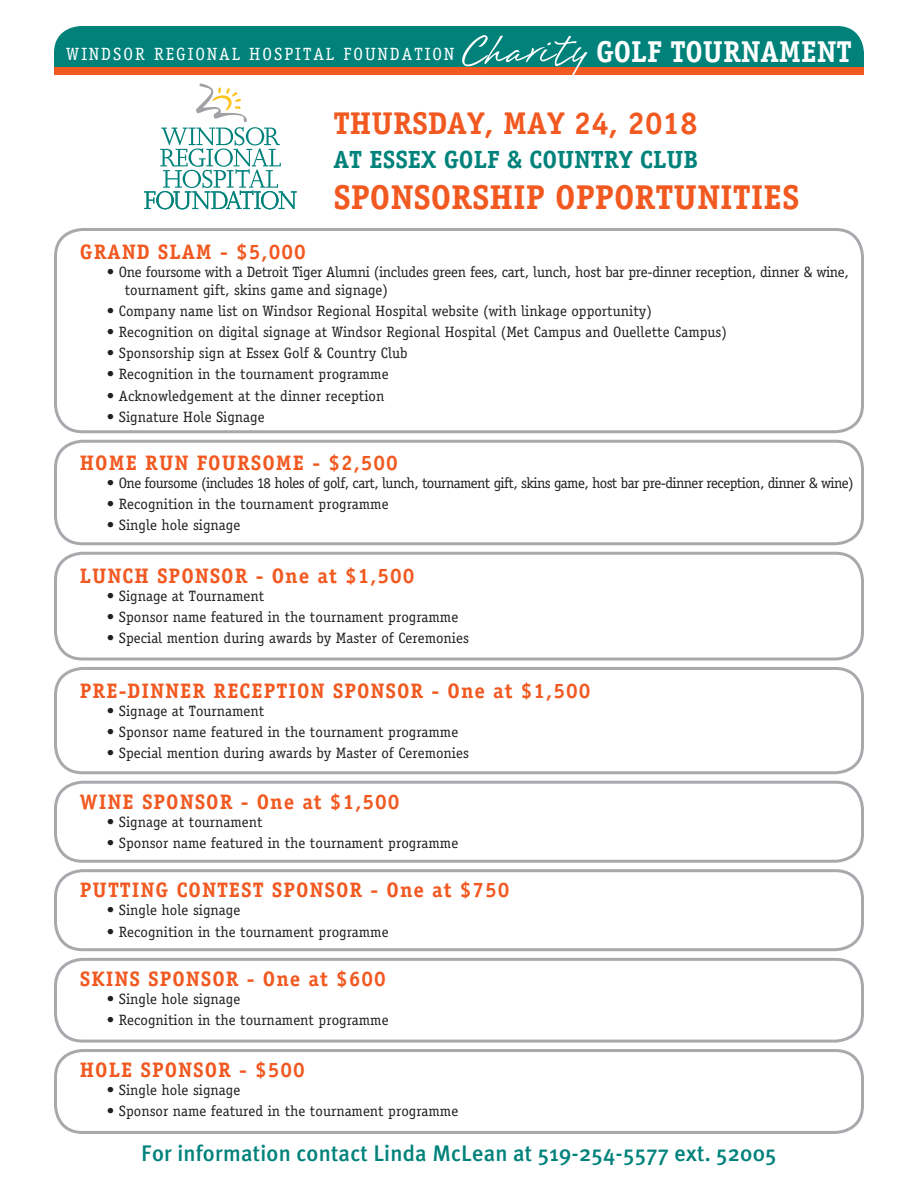
<style>
.page{position:relative;width:918px;height:1188px;background:#fff}
.page>*{position:absolute;margin:0;border:0;box-sizing:border-box;transform-origin:0 0}
.t1{font:700 34.5px "Officina Serif";color:#f15921}
.t2{font:700 31.5px "Officina Serif";color:#f15921}
.t3{font:700 30.15px "Officina Serif";color:#fff}
.t4{font:700 24.9px "Officina Serif";color:#00827b}
.t5{font:500 22.5px "Meta Plus";letter-spacing:.01em;color:#00827b}
.t6{font:700 21px "Officina Serif";letter-spacing:.05em;color:#f15921}
.t7{font:17.85px "Officina Serif";letter-spacing:.12em;color:#fff}
.t8{font:15px "Officina Serif";color:#231f20}
.t9{font:15px/18px "Officina Serif";letter-spacing:-.02em;color:#231f20}
.t10{font:15px "Officina Serif";letter-spacing:-.04em;color:#231f20}
.s1{font-family:"Brisa";font-weight:400;font-size:51.6px}
</style>
<div class="page">
<div style="left:54px;top:26px;width:810px;height:90px;background:#00827b;border-radius:27px"></div>
<div style="left:3px;top:75px;width:875px;height:72px;background:#fff"></div>
<div style="left:54px;top:228px;width:810px;height:205px;border:3px solid #a8a9ad;border-radius:27px"></div>
<div style="left:54px;top:440px;width:810px;height:105px;border:3px solid #a8a9ad;border-radius:27px"></div>
<div style="left:54px;top:552px;width:810px;height:109px;border:3px solid #a8a9ad;border-radius:27px"></div>
<div style="left:54px;top:781px;width:810px;height:82px;border:3px solid #a8a9ad;border-radius:27px"></div>
<div style="left:54px;top:1049px;width:810px;height:85px;border:3px solid #a8a9ad;border-radius:27px"></div>
<div style="left:54px;top:869px;width:810px;height:82px;border:3px solid #a8a9ad;border-radius:27px"></div>
<div style="left:54px;top:67px;width:810px;height:7px;background:#f15921"></div>
<div style="left:54px;top:958px;width:810px;height:85px;border:3px solid #a8a9ad;border-radius:27px"></div>
<div style="left:54px;top:667px;width:810px;height:107px;border:3px solid #a8a9ad;border-radius:27px"></div>
<svg style="left:144px;top:83px;width:153px;height:126px"></svg>
<p class="t7" style="left:66px;top:43px;width:389px">WINDSOR REGIONAL HOSPITAL FOUNDATION</p>
<p class="t3" style="left:461px;top:33px;width:392px"><span class="s1">Charity</span> GOLF TOURNAMENT</p>
<p class="t2" style="left:334px;top:104px;width:366px">THURSDAY, MAY 24, 2018</p>
<p class="t4" style="left:334px;top:144px;width:366px">AT ESSEX GOLF &amp; COUNTRY CLUB</p>
<p class="t1" style="left:334px;top:176px;width:467px">SPONSORSHIP OPPORTUNITIES</p>
<p class="t6" style="left:80px;top:238px;width:227px">GRAND SLAM - $5,000</p>
<p class="t9" style="left:125px;top:262px;width:726px;text-indent:-18px">• One foursome with a Detroit Tiger Alumni (includes green fees, cart, lunch, host bar pre-dinner reception, dinner &amp; wine, tournament gift, skins game and signage)</p>
<p class="t8" style="left:107px;top:302px;width:547px">• Company name list on Windsor Regional Hospital website (with linkage opportunity)</p>
<p class="t8" style="left:107px;top:323px;width:622px">• Recognition on digital signage at Windsor Regional Hospital (Met Campus and Ouellette Campus)</p>
<p class="t8" style="left:107px;top:344px;width:302px">• Sponsorship sign at Essex Golf &amp; Country Club</p>
<p class="t8" style="left:107px;top:366px;width:283px">• Recognition in the tournament programme</p>
<p class="t8" style="left:107px;top:387px;width:279px">• Acknowledgement at the dinner reception</p>
<p class="t8" style="left:107px;top:408px;width:159px">• Signature Hole Signage</p>
<p class="t6" style="left:80px;top:450px;width:320px">HOME RUN FOURSOME - $2,500</p>
<p class="t10" style="left:107px;top:474px;width:748px">• One foursome (includes 18 holes of golf, cart, lunch, tournament gift, skins game, host bar pre-dinner reception, dinner &amp; wine)</p>
<p class="t8" style="left:107px;top:495px;width:283px">• Recognition in the tournament programme</p>
<p class="t8" style="left:107px;top:517px;width:135px">• Single hole signage</p>
<p class="t6" style="left:80px;top:562px;width:336px">LUNCH SPONSOR - One at $1,500</p>
<p class="t8" style="left:107px;top:587px;width:159px">• Signage at Tournament</p>
<p class="t8" style="left:107px;top:608px;width:353px">• Sponsor name featured in the tournament programme</p>
<p class="t8" style="left:107px;top:629px;width:363px">• Special mention during awards by Master of Ceremonies</p>
<p class="t6" style="left:80px;top:678px;width:512px">PRE-DINNER RECEPTION SPONSOR - One at $1,500</p>
<p class="t8" style="left:107px;top:702px;width:159px">• Signage at Tournament</p>
<p class="t8" style="left:107px;top:723px;width:353px">• Sponsor name featured in the tournament programme</p>
<p class="t8" style="left:107px;top:744px;width:363px">• Special mention during awards by Master of Ceremonies</p>
<p class="t6" style="left:80px;top:789px;width:321px">WINE SPONSOR - One at $1,500</p>
<p class="t8" style="left:107px;top:813px;width:157px">• Signage at tournament</p>
<p class="t8" style="left:107px;top:834px;width:353px">• Sponsor name featured in the tournament programme</p>
<p class="t6" style="left:80px;top:877px;width:431px">PUTTING CONTEST SPONSOR - One at $750</p>
<p class="t8" style="left:107px;top:901px;width:135px">• Single hole signage</p>
<p class="t8" style="left:107px;top:923px;width:283px">• Recognition in the tournament programme</p>
<p class="t6" style="left:80px;top:966px;width:307px">SKINS SPONSOR - One at $600</p>
<p class="t8" style="left:107px;top:990px;width:135px">• Single hole signage</p>
<p class="t8" style="left:107px;top:1011px;width:283px">• Recognition in the tournament programme</p>
<p class="t6" style="left:80px;top:1057px;width:227px">HOLE SPONSOR - $500</p>
<p class="t8" style="left:107px;top:1081px;width:135px">• Single hole signage</p>
<p class="t8" style="left:107px;top:1103px;width:353px">• Sponsor name featured in the tournament programme</p>
<p class="t5" style="left:141px;top:1140px;width:637px">For information contact Linda McLean at 519-254-5577 ext. 52005</p>
</div>
